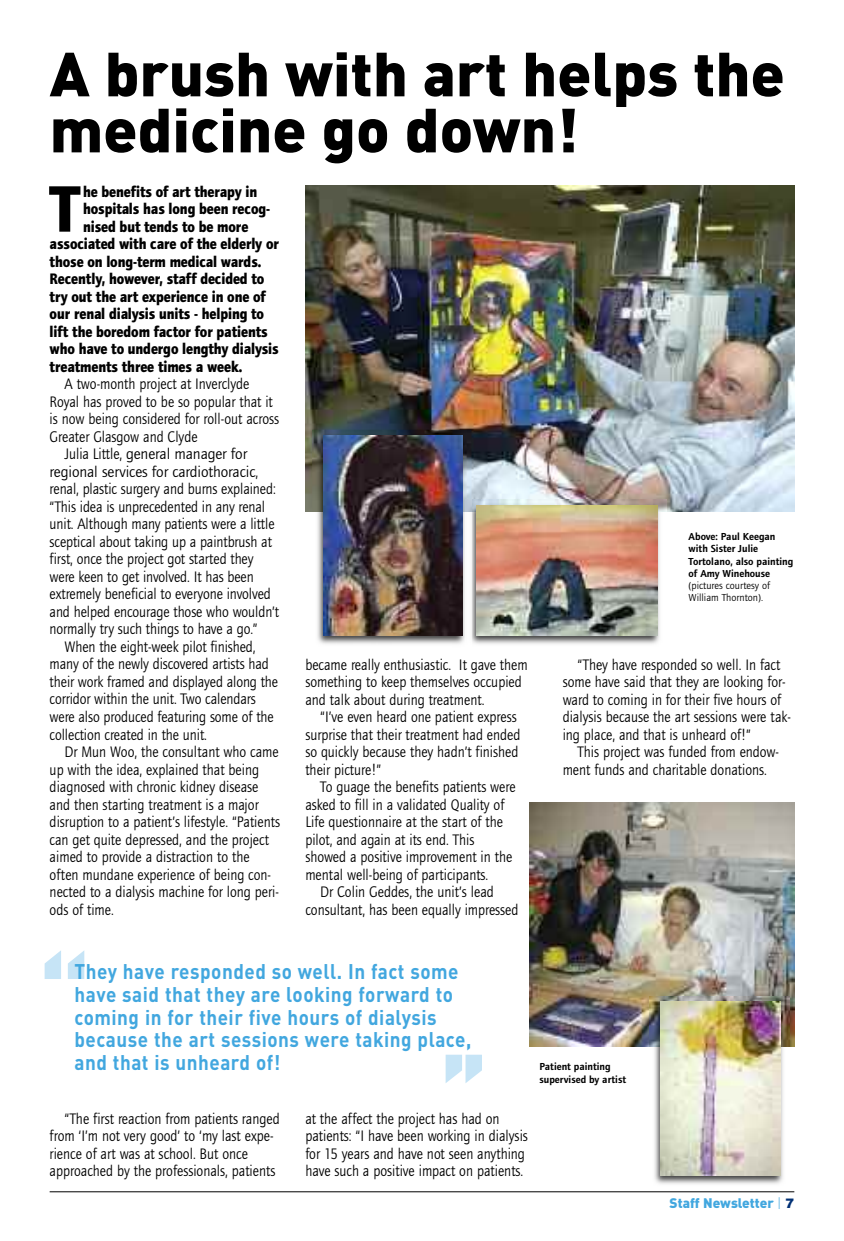
<style>
.page{position:relative;width:844px;height:1241px;background:#fff}
.page>*{position:absolute;margin:0;border:0;box-sizing:border-box;transform-origin:0 0}
.t1{font:700 126px "DIN";color:#c6e4f6;scale:.96 1}
.t2{font:700 67.9px "Foundry Journal";color:#000;scale:.9 1}
.t3{font:900 61.25px/56px "DIN";color:#000}
.t4{font:700 21px/22.8px "DIN";letter-spacing:.025em;color:#42a7df;scale:.9 1}
.t5{font:15.75px/17.5px "Foundry Journal";color:#000;scale:.9 1}
.t6{font:700 15.75px "Foundry Journal";letter-spacing:-.005em;color:#000;scale:.9 1}
.t7{font:15.75px "Foundry Journal";color:#000}
.t8{font:900 13.65px "DIN";color:#42a7df}
.t9{font:600 10.5px/12.2px "Foundry Journal";color:#000}
.t10{font:10.5px/12.2px "Foundry Journal";color:#000}
.s1{font-weight:300}
.s2{font-family:"Akzidenz Grotesk BE Super";font-weight:400;color:#003075}
</style>
<div class="page">
<hr style="left:50px;top:1191px;width:744px;height:1px;background:#000">
<img style="left:305px;top:185px;width:489px;height:327px">
<img style="left:471px;top:499px;width:195px;height:145px">
<img style="left:476px;top:505px;width:181px;height:130px">
<img style="left:312px;top:429px;width:159px;height:215px">
<img style="left:465px;top:512px;width:6px;height:132px">
<svg style="left:465px;top:499px;width:6px;height:13px"></svg>
<img style="left:323px;top:435px;width:139px;height:200px">
<img style="left:529px;top:802px;width:265px;height:244px">
<img style="left:649px;top:996px;width:140px;height:188px">
<img style="left:660px;top:1001px;width:120px;height:173px">
<h3 class="t3" style="left:50px;top:44px;width:736px">A brush with art helps the medicine go down!</h3>
<h2 class="t2" style="left:50px;top:168px;width:35px">T</h2>
<p class="t6" style="left:83px;top:182px;width:195px">he benefits of art therapy in</p>
<p class="t6" style="left:83px;top:199px;width:209px">hospitals has long been recog-</p>
<p class="t6" style="left:83px;top:217px;width:185px">nised but tends to be more</p>
<p class="t6" style="left:50px;top:234px;width:256px">associated with care of the elderly or</p>
<p class="t6" style="left:50px;top:252px;width:236px">those on long-term medical wards.</p>
<p class="t6" style="left:50px;top:269px;width:240px">Recently, however, staff decided to</p>
<p class="t6" style="left:50px;top:287px;width:242px">try out the art experience in one of</p>
<p class="t6" style="left:50px;top:304px;width:240px">our renal dialysis units - helping to</p>
<p class="t6" style="left:50px;top:322px;width:244px">lift the boredom factor for patients</p>
<p class="t6" style="left:50px;top:339px;width:256px">who have to undergo lengthy dialysis</p>
<p class="t6" style="left:50px;top:357px;width:216px">treatments three times a week.</p>
<p class="t5" style="left:64px;top:375px;width:207px">A two-month project at Inverclyde</p>
<p class="t5" style="left:50px;top:392px;width:249px">Royal has proved to be so popular that it</p>
<p class="t5" style="left:50px;top:410px;width:256px">is now being considered for roll-out across</p>
<p class="t5" style="left:50px;top:427px;width:166px">Greater Glasgow and Clyde</p>
<p class="t5" style="left:64px;top:445px;width:204px">Julia Little, general manager for</p>
<p class="t7" style="left:50px;top:462px;width:210px">regional services for cardiothoracic,</p>
<p class="t5" style="left:50px;top:480px;width:253px">renal, plastic surgery and burns explained:</p>
<p class="t5" style="left:50px;top:497px;width:241px">“This idea is unprecedented in any renal</p>
<p class="t5" style="left:50px;top:515px;width:251px">unit. Although many patients were a little</p>
<p class="t5" style="left:50px;top:532px;width:248px">sceptical about taking up a paintbrush at</p>
<p class="t5" style="left:50px;top:550px;width:228px">first, once the project got started they</p>
<p class="t5" style="left:50px;top:567px;width:228px">were keen to get involved. It has been</p>
<p class="t5" style="left:50px;top:585px;width:247px">extremely beneficial to everyone involved</p>
<p class="t5" style="left:50px;top:602px;width:256px">and helped encourage those who wouldn’t</p>
<p class="t5" style="left:50px;top:620px;width:232px">normally try such things to have a go.”</p>
<p class="t5" style="left:64px;top:637px;width:214px">When the eight-week pilot finished,</p>
<p class="t5" style="left:50px;top:655px;width:245px">many of the newly discovered artists had</p>
<p class="t5" style="left:50px;top:672px;width:255px">their work framed and displayed along the</p>
<p class="t5" style="left:50px;top:690px;width:231px">corridor within the unit. Two calendars</p>
<p class="t5" style="left:50px;top:707px;width:250px">were also produced featuring some of the</p>
<p class="t5" style="left:50px;top:725px;width:176px">collection created in the unit.</p>
<p class="t5" style="left:64px;top:742px;width:239px">Dr Mun Woo, the consultant who came</p>
<p class="t5" style="left:50px;top:760px;width:234px">up with the idea, explained that being</p>
<p class="t5" style="left:50px;top:777px;width:233px">diagnosed with chronic kidney disease</p>
<p class="t5" style="left:50px;top:795px;width:234px">and then starting treatment is a major</p>
<p class="t5" style="left:50px;top:812px;width:257px">disruption to a patient’s lifestyle. “Patients</p>
<p class="t5" style="left:50px;top:830px;width:245px">can get quite depressed, and the project</p>
<p class="t5" style="left:50px;top:847px;width:224px">aimed to provide a distraction to the</p>
<p class="t5" style="left:50px;top:865px;width:247px">often mundane experience of being con-</p>
<p class="t5" style="left:50px;top:882px;width:256px">nected to a dialysis machine for long peri-</p>
<p class="t5" style="left:50px;top:900px;width:73px">ods of time.</p>
<p class="t5" style="left:305px;top:655px;width:248px">became really enthusiastic. It gave them something to keep themselves occupied and talk about during treatment.</p>
<p class="t5" style="left:305px;top:707px;width:240px;text-indent:15px">“I’ve even heard one patient express surprise that their treatment had ended so quickly because they hadn’t finished their picture!”</p>
<p class="t5" style="left:305px;top:777px;width:235px;text-indent:15px">To guage the benefits patients were asked to fill in a validated Quality of Life questionnaire at the start of the pilot, and again at its end. This showed a positive improvement in the mental well-being of participants.</p>
<p class="t5" style="left:305px;top:882px;width:238px;text-indent:15px">Dr Colin Geddes, the unit’s lead consultant, has been equally impressed</p>
<p class="t9" style="left:688px;top:531px;width:106px">Above: Paul Keegan with Sister Julie<br>Tortolano, also painting of Amy Winehouse</p>
<p class="t10" style="left:688px;top:579px;width:83px">(pictures courtesy of<br>William Thornton).</p>
<p class="t5" style="left:562px;top:655px;width:255px;text-indent:15px">“They have responded so well. In fact some have said that they are looking for&shy;ward to coming in for their five hours of dialysis because the art sessions were tak&shy;ing place, and that is unheard of!”</p>
<p class="t5" style="left:562px;top:742px;width:242px;text-indent:15px">This project was funded from endow&shy;ment funds and charitable donations.</p>
<h1 class="t1" style="left:36px;top:932px;width:60px">‘‘</h1>
<h3 class="t4" style="left:74px;top:959px;width:442px">They have responded so well. In fact some have said that they are looking forward to coming in for their five hours of dialysis because the art sessions were taking place, and that is unheard of!</h3>
<h1 class="t1" style="left:437px;top:1023px;width:57px">’’</h1>
<p class="t5" style="left:50px;top:1109px;width:257px;text-indent:15px">“The first reaction from patients ranged from ‘I’m not very good’ to ‘my last expe&shy;rience of art was at school. But once approached by the professionals, patients</p>
<p class="t5" style="left:305px;top:1109px;width:249px">at the affect the project has had on patients: “I have been working in dialysis for 15 years and have not seen anything have such a positive impact on patients.</p>
<p class="t9" style="left:539px;top:1061px;width:88px">Patient painting supervised by artist</p>
<p class="t8" style="left:669px;top:1195px;width:126px">Staff Newsletter <span class="s1">|</span> <span class="s2">7</span></p>
</div>
